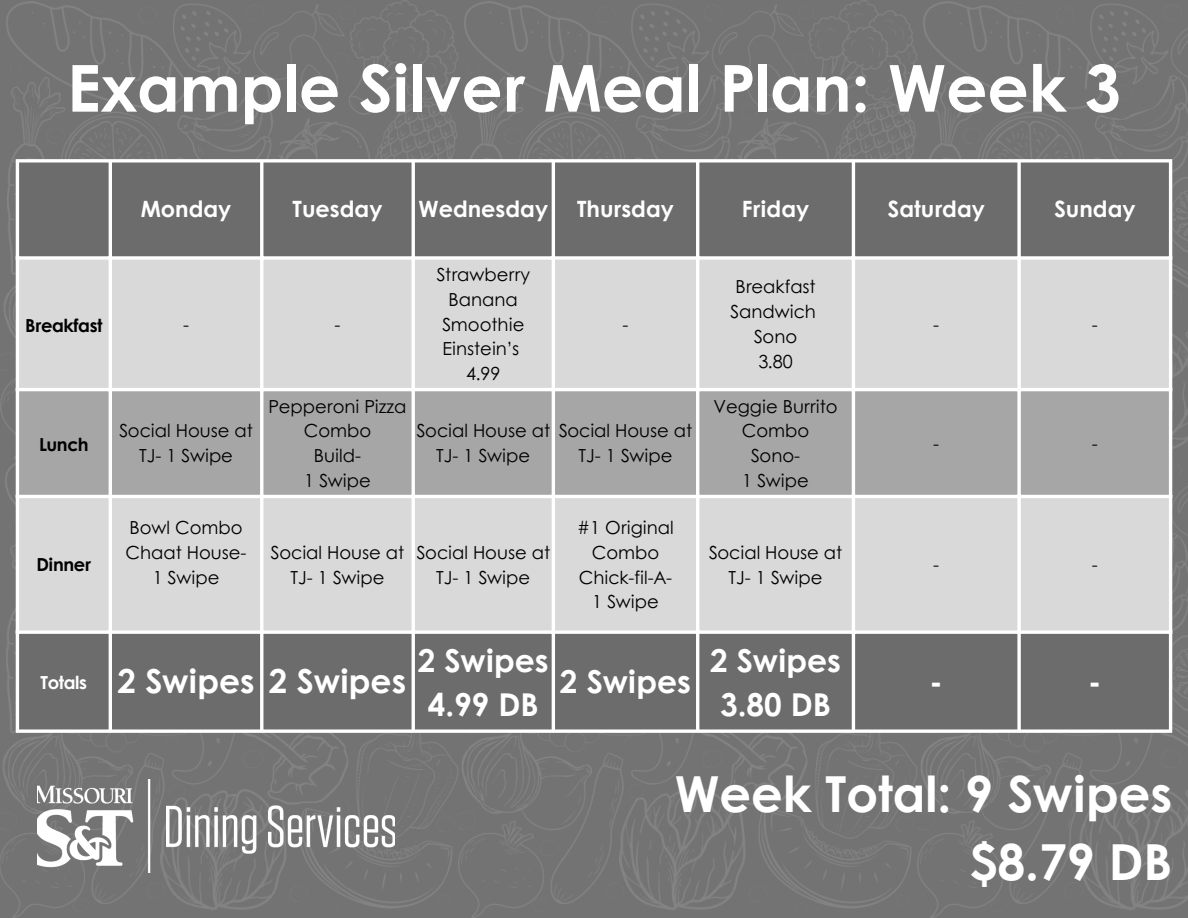
<style>
.page{position:relative;width:1188px;height:918px;background:#fff}
.page>*{position:absolute;margin:0;border:0;box-sizing:border-box;transform-origin:0 0}
.t1{font:700 64.8px "Century Gothic";color:#fff}
.t2{font:700 49.65px "Century Gothic";color:#fff}
.t3{font:700 33px "Century Gothic";color:#fff}
.t4{font:700 31.5px "Century Gothic";color:#fff}
.t5{font:700 22.5px "Century Gothic";color:#fff}
.t6{font:18px/24.8px "Century Gothic";color:#000;text-align:center}
.t7{font:700 18px "Century Gothic";letter-spacing:-.02em;color:#000}
.t8{font:700 18px "Century Gothic";letter-spacing:-.02em;color:#fff}
</style>
<div class="page">
<img style="left:0;top:0;width:1188px;height:918px">
<div style="left:19px;top:163px;width:1150px;height:566px;background:#6d6c6c"></div>
<div style="left:19px;top:260px;width:1150px;height:370px;background:#d9d9d9"></div>
<div style="left:19px;top:391px;width:1150px;height:104px;background:#a6a6a6"></div>
<hr style="left:16px;top:163px;width:3px;height:566px;background:#fff">
<hr style="left:109px;top:163px;width:3px;height:566px;background:#fff">
<hr style="left:260px;top:163px;width:3px;height:566px;background:#fff">
<hr style="left:412px;top:163px;width:3px;height:566px;background:#fff">
<hr style="left:552px;top:163px;width:3px;height:566px;background:#fff">
<hr style="left:696px;top:163px;width:3px;height:566px;background:#fff">
<hr style="left:852px;top:163px;width:3px;height:566px;background:#fff">
<svg style="left:1017px;top:163px;width:4px;height:566px"></svg>
<hr style="left:1169px;top:163px;width:3px;height:566px;background:#fff">
<svg style="left:16px;top:159px;width:1156px;height:4px"></svg>
<svg style="left:19px;top:256px;width:1150px;height:4px"></svg>
<hr style="left:16px;top:388px;width:1156px;height:3px;background:#fff">
<hr style="left:16px;top:495px;width:1156px;height:3px;background:#fff">
<svg style="left:19px;top:630px;width:1150px;height:4px"></svg>
<svg style="left:16px;top:729px;width:1156px;height:4px"></svg>
<img style="left:37px;top:779px;width:358px;height:94px">
<p class="t1" style="left:67px;top:39px;width:1055px">Example Silver Meal Plan: Week 3</p>
<p class="t5" style="left:141px;top:191px;width:92px">Monday</p>
<p class="t5" style="left:293px;top:191px;width:91px">Tuesday</p>
<p class="t5" style="left:418px;top:191px;width:131px">Wednesday</p>
<p class="t5" style="left:577px;top:191px;width:98px">Thursday</p>
<p class="t5" style="left:742px;top:191px;width:69px">Friday</p>
<p class="t5" style="left:888px;top:191px;width:99px">Saturday</p>
<h1 class="t5" style="left:1054px;top:191px;width:83px">Sunday</h1>
<p class="t7" style="left:25px;top:311px;width:79px">Breakfast</p>
<p class="t6" style="left:183px;top:311px;width:7px">-</p>
<p class="t6" style="left:335px;top:311px;width:7px">-</p>
<p class="t7" style="left:39px;top:431px;width:51px">Lunch</p>
<p class="t6" style="left:119px;top:418px;width:135px">Social House at<br>TJ- 1 Swipe</p>
<p class="t6" style="left:269px;top:393px;width:139px">Pepperoni Pizza<br>Combo</p>
<p class="t6" style="left:314px;top:442px;width:49px">Build-</p>
<p class="t6" style="left:304px;top:467px;width:68px">1 Swipe</p>
<p class="t6" style="left:437px;top:261px;width:95px">Strawberry<br>Banana<br>Smoothie</p>
<p class="t6" style="left:443px;top:336px;width:78px">Einstein’s</p>
<p class="t6" style="left:466px;top:360px;width:36px">4.99</p>
<p class="t6" style="left:623px;top:311px;width:7px">-</p>
<p class="t6" style="left:416px;top:418px;width:135px">Social House at<br>TJ- 1 Swipe</p>
<p class="t6" style="left:559px;top:418px;width:135px">Social House at<br>TJ- 1 Swipe</p>
<p class="t7" style="left:36px;top:551px;width:56px">Dinner</p>
<p class="t6" style="left:129px;top:514px;width:115px">Bowl Combo</p>
<p class="t6" style="left:125px;top:539px;width:123px">Chaat House-</p>
<p class="t6" style="left:153px;top:564px;width:68px">1 Swipe</p>
<p class="t6" style="left:271px;top:539px;width:135px">Social House at<br>TJ- 1 Swipe</p>
<p class="t6" style="left:416px;top:539px;width:135px">Social House at<br>TJ- 1 Swipe</p>
<p class="t6" style="left:577px;top:514px;width:98px">#1 Original<br>Combo</p>
<p class="t6" style="left:579px;top:564px;width:95px">Chick-fil-A-</p>
<p class="t6" style="left:592px;top:589px;width:68px">1 Swipe</p>
<p class="t8" style="left:41px;top:669px;width:48px">Totals</p>
<p class="t3" style="left:117px;top:656px;width:290px">2 Swipes 2 Swipes</p>
<p class="t4" style="left:418px;top:637px;width:133px">2 Swipes</p>
<p class="t4" style="left:428px;top:681px;width:112px">4.99 DB</p>
<p class="t4" style="left:560px;top:658px;width:133px">2 Swipes</p>
<p class="t6" style="left:730px;top:274px;width:87px;text-align:left">Breakfast<br>Sandwich</p>
<p class="t6" style="left:754px;top:323px;width:45px">Sono</p>
<p class="t6" style="left:758px;top:348px;width:36px">3.80</p>
<p class="t6" style="left:713px;top:393px;width:126px">Veggie Burrito<br>Combo</p>
<p class="t6" style="left:751px;top:442px;width:51px">Sono-</p>
<p class="t6" style="left:742px;top:467px;width:68px">1 Swipe</p>
<p class="t6" style="left:709px;top:539px;width:135px">Social House at<br>TJ- 1 Swipe</p>
<p class="t4" style="left:710px;top:637px;width:133px">2 Swipes</p>
<p class="t4" style="left:720px;top:681px;width:112px">3.80 DB</p>
<p class="t6" style="left:933px;top:311px;width:7px">-</p>
<p class="t6" style="left:1092px;top:311px;width:7px">-</p>
<p class="t6" style="left:933px;top:430px;width:7px">-</p>
<p class="t6" style="left:1092px;top:430px;width:7px">-</p>
<p class="t6" style="left:933px;top:552px;width:7px">-</p>
<p class="t6" style="left:1092px;top:552px;width:7px">-</p>
<p class="t4" style="left:930px;top:658px;width:15px">-</p>
<p class="t4" style="left:1088px;top:658px;width:15px">-</p>
<p class="t2" style="left:675px;top:756px;width:499px">Week Total: 9 Swipes</p>
<p class="t2" style="left:970px;top:824px;width:204px">$8.79 DB</p>
</div>
